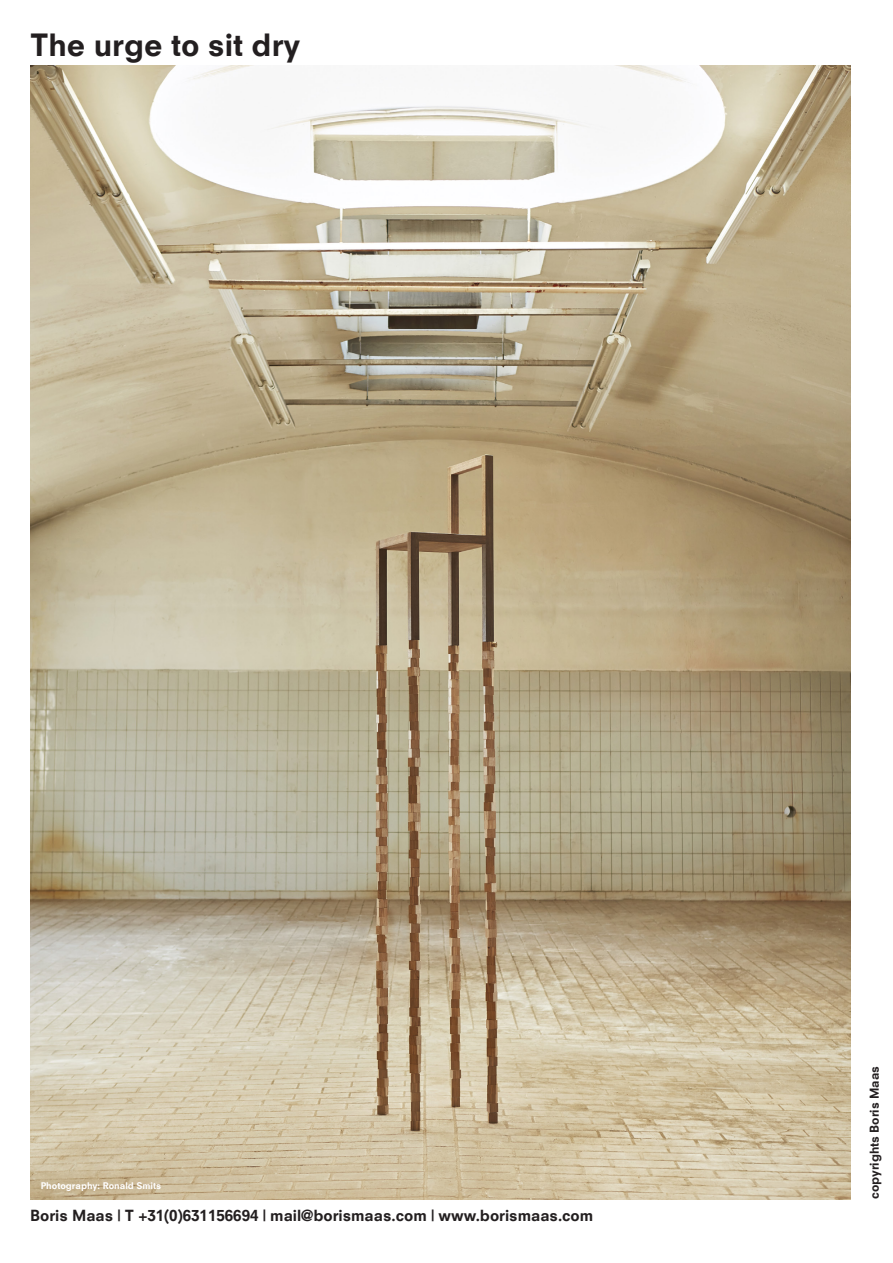
<style>
.page{position:relative;width:893px;height:1263px;background:#fff}
.page>*{position:absolute;margin:0;border:0;box-sizing:border-box;transform-origin:0 0}
.t1{font:800 30px "Neuzeit S";color:#231f20}
.t2{font:800 15px "Neuzeit S";color:#231f20}
.t3{font:800 12px "Neuzeit S";color:#231f20}
.t4{font:800 9px "Neuzeit S";color:#fff}
</style>
<div class="page">
<img style="left:30px;top:65px;width:820px;height:1134px">
<p class="t1" style="left:30px;top:26px;width:272px">The urge to sit dry</p>
<p class="t4" style="left:41px;top:1180px;width:122px">Photography: Ronald Smits</p>
<p class="t2" style="left:30px;top:1206px;width:565px">Boris Maas | T +31(0)631156694 | mail@borismaas.com | www.borismaas.com</p>
<p class="t3" style="left:867px;top:1199px;width:135px;rotate:-90deg">copyrights Boris Maas</p>
</div>
